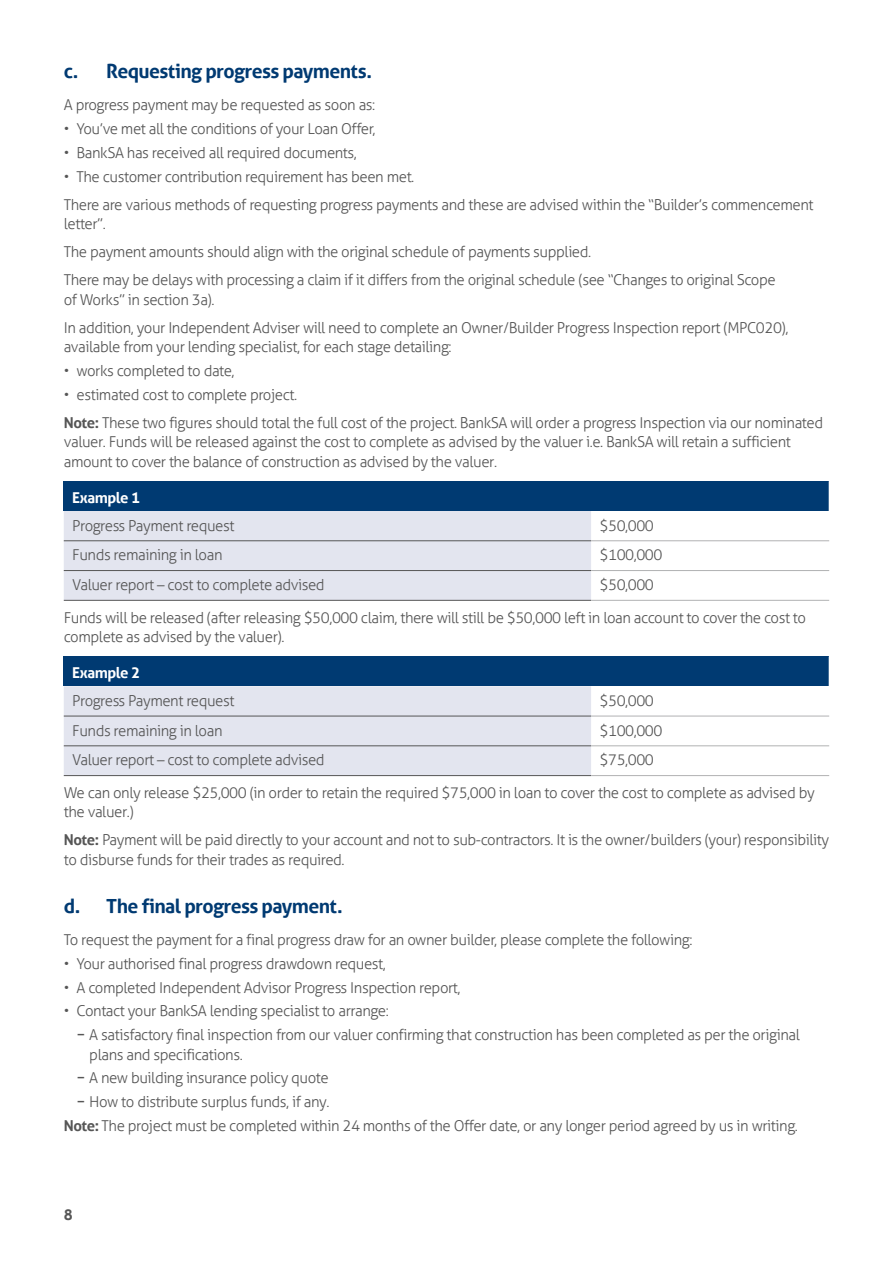
<style>
.page{position:relative;width:893px;height:1263px;background:#fff}
.page>*{position:absolute;margin:0;border:0;box-sizing:border-box;transform-origin:0 0}
.t1{font:700 19.5px "Aller";letter-spacing:-.03em;color:#003a72}
.Body{font:300 15px/19.5px "Aller";letter-spacing:-.03em;color:#565656}
.Body_Before_Bullets{font:300 15px/19.5px "Aller";letter-spacing:-.03em;color:#565656}
.Table_Body{font:300 15px "Aller";letter-spacing:-.03em;color:#565656}
.Table_Head{font:700 15px "Aller";letter-spacing:-.03em;color:#fff}
.t2{font:700 15px "Aller";color:#565656}
.s1{font-weight:700}
.s2{font-weight:400}
</style>
<div class="page">
<div style="left:64px;top:481px;width:765px;height:30px;background:#003a72"></div>
<div style="left:64px;top:511px;width:527px;height:89px;background:#e3e5ef"></div>
<hr style="left:64px;top:540px;width:527px;height:1px;background:#565656">
<hr style="left:64px;top:570px;width:527px;height:1px;background:#565656">
<hr style="left:64px;top:600px;width:527px;height:1px;background:#565656">
<hr style="left:591px;top:540px;width:238px;height:1px;background:#b1b2b3">
<hr style="left:591px;top:570px;width:238px;height:1px;background:#b1b2b3">
<hr style="left:591px;top:600px;width:238px;height:1px;background:#b1b2b3">
<div style="left:64px;top:656px;width:765px;height:30px;background:#003a72"></div>
<div style="left:64px;top:686px;width:527px;height:89px;background:#e3e5ef"></div>
<hr style="left:64px;top:716px;width:527px;height:1px;background:#565656">
<hr style="left:64px;top:745px;width:527px;height:1px;background:#565656">
<hr style="left:64px;top:775px;width:527px;height:1px;background:#565656">
<hr style="left:591px;top:716px;width:238px;height:1px;background:#b1b2b3">
<hr style="left:591px;top:745px;width:238px;height:1px;background:#b1b2b3">
<hr style="left:591px;top:775px;width:238px;height:1px;background:#b1b2b3">
<p class="t1" style="left:64px;top:59px;width:310px">c. Requesting progress payments.</p>
<p class="Body_Before_Bullets" style="left:64px;top:95px;width:313px">A progress payment may be requested as soon as:</p>
<p class="Body" style="left:64px;top:119px;width:313px">• You’ve met all the conditions of your Loan Offer,</p>
<p class="Body" style="left:64px;top:143px;width:295px">• BankSA has received all required documents,</p>
<p class="Body" style="left:64px;top:167px;width:352px">• The customer contribution requirement has been met.</p>
<p class="Body" style="left:64px;top:195px;width:751px">There are various methods of requesting progress payments and these are advised within the “Builder’s commencement letter”.</p>
<p class="Body" style="left:64px;top:242px;width:529px">The payment amounts should align with the original schedule of payments supplied.</p>
<p class="Body" style="left:64px;top:270px;width:713px">There may be delays with processing a claim if it differs from the original schedule (see “Changes to original Scope of Works” in section 3a).</p>
<p class="Body_Before_Bullets" style="left:64px;top:318px;width:726px">In addition, your Independent Adviser will need to complete an Owner/Builder Progress Inspection report (MPC020), available from your lending specialist, for each stage detailing:</p>
<p class="Body" style="left:64px;top:361px;width:172px">• works completed to date,</p>
<p class="Body" style="left:64px;top:385px;width:235px">• estimated cost to complete project.</p>
<p class="Body" style="left:64px;top:413px;width:761px"><span class="s1">Note:</span> These two figures should total the full cost of the project. BankSA will order a progress Inspection via our nominated valuer. Funds will be released against the cost to complete as advised by the valuer i.e. BankSA will retain a sufficient amount to cover the balance of construction as advised by the valuer.</p>
<p class="Table_Head" style="left:72px;top:488px;width:69px">Example 1</p>
<p class="Table_Body" style="left:72px;top:516px;width:164px">Progress Payment request</p>
<p class="Table_Body" style="left:600px;top:516px;width:56px">$50,000</p>
<p class="Table_Body" style="left:72px;top:546px;width:152px">Funds remaining in loan</p>
<p class="Table_Body" style="left:600px;top:546px;width:64px">$100,000</p>
<p class="Table_Body" style="left:72px;top:576px;width:254px">Valuer report – cost to complete advised</p>
<p class="Table_Body" style="left:600px;top:576px;width:56px">$50,000</p>
<p class="Body" style="left:64px;top:607px;width:744px">Funds will be released (after releasing $50,000 claim, there will still be $50,000 left in loan account to cover the cost to complete as advised by the valuer).</p>
<p class="Table_Head" style="left:72px;top:663px;width:69px">Example 2</p>
<p class="Table_Body" style="left:72px;top:691px;width:164px">Progress Payment request</p>
<p class="Table_Body" style="left:600px;top:691px;width:56px">$50,000</p>
<p class="Table_Body" style="left:72px;top:721px;width:152px">Funds remaining in loan</p>
<p class="Table_Body" style="left:600px;top:721px;width:64px">$100,000</p>
<p class="Table_Body" style="left:72px;top:751px;width:254px">Valuer report – cost to complete advised</p>
<p class="Table_Body" style="left:600px;top:751px;width:56px">$75,000</p>
<p class="Body" style="left:64px;top:783px;width:752px">We can only release $25,000 (in order to retain the required $75,000 in loan to cover the cost to complete as advised by the valuer.)</p>
<p class="Body" style="left:64px;top:830px;width:767px"><span class="s1">Note:</span> Payment will be paid directly to your account and not to sub-contractors. It is the owner/builders (your) responsibility to disburse funds for their trades as required.</p>
<p class="t1" style="left:64px;top:894px;width:280px">d. The final progress payment.</p>
<p class="Body_Before_Bullets" style="left:64px;top:930px;width:630px">To request the payment for a final progress draw for an owner builder, please complete the following:</p>
<p class="Body" style="left:64px;top:954px;width:324px">• Your authorised final progress drawdown request,</p>
<p class="Body" style="left:64px;top:977px;width:398px">• A completed Independent Advisor Progress Inspection report,</p>
<p class="Body" style="left:64px;top:1001px;width:327px">• Contact your BankSA lending specialist to arrange:</p>
<p class="Body" style="left:89px;top:1025px;width:712px;text-indent:-13px"><span class="s2">−</span> A satisfactory final inspection from our valuer confirming that construction has been completed as per the original plans and specifications.</p>
<p class="Body" style="left:77px;top:1068px;width:254px"><span class="s2">−</span> A new building insurance policy quote</p>
<p class="Body" style="left:77px;top:1092px;width:254px"><span class="s2">−</span> How to distribute surplus funds, if any.</p>
<p class="Body" style="left:64px;top:1116px;width:736px"><span class="s1">Note:</span> The project must be completed within 24 months of the Offer date, or any longer period agreed by us in writing.</p>
<p class="t2" style="left:64px;top:1206px;width:10px">8</p>
</div>
